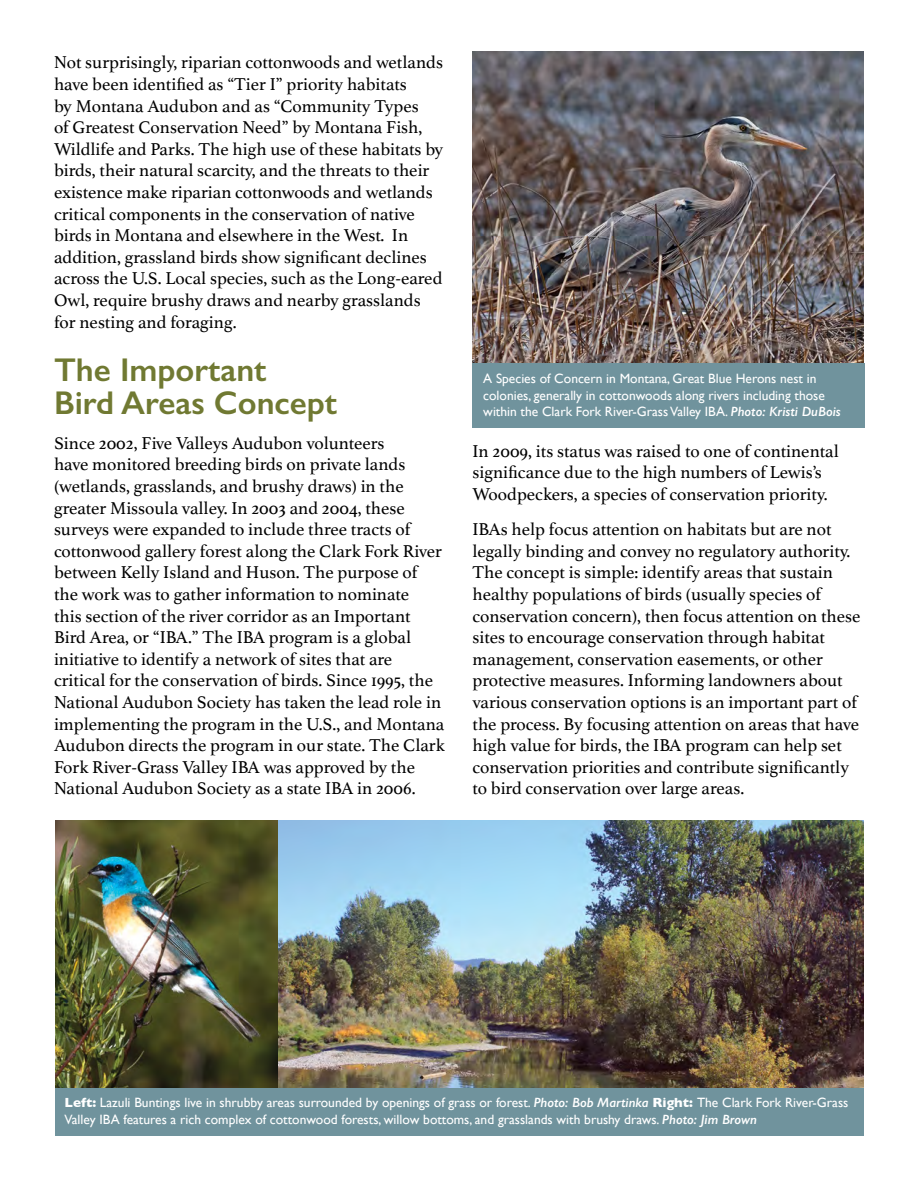
<style>
.page{position:relative;width:918px;height:1188px;background:#fff}
.page>*{position:absolute;margin:0;border:0;box-sizing:border-box;transform-origin:0 0}
.t1{font:600 33px/33px "Gill Sans";color:#707932}
.t2{font:18px/21.6px "Athelas";color:#000}
.t3{font:13.5px/16.5px "Gill Sans";color:#fff}
.s1{font-weight:600;font-style:italic}
.s2{font-weight:700}
</style>
<div class="page">
<img style="left:278px;top:820px;width:586px;height:268px">
<img style="left:472px;top:52px;width:392px;height:311px">
<div style="left:472px;top:363px;width:394px;height:65px;background:#70939d"></div>
<img style="left:55px;top:820px;width:223px;height:296px">
<div style="left:56px;top:1088px;width:808px;height:48px;background:#70939d"></div>
<p class="t2" style="left:54px;top:51px;width:391px">Not surprisingly, riparian cottonwoods and wetlands have been identified as “Tier I” priority habitats<br>by Montana Audubon and as “Community Types<br>of Greatest Conservation Need” by Montana Fish, Wildlife and Parks. The high use of these habitats by birds, their natural scarcity, and the threats to their existence make riparian cottonwoods and wetlands critical components in the conservation of native birds in Montana and elsewhere in the West. In addition, grassland birds show significant declines across the U.S. Local species, such as the Long-eared Owl, require brushy draws and nearby grasslands for nesting and foraging.</p>
<h1 class="t1" style="left:54px;top:353px;width:285px">The Important<br>Bird Areas Concept</h1>
<p class="t2" style="left:54px;top:431px;width:392px">Since 2002, Five Valleys Audubon volunteers<br>have monitored breeding birds on private lands (wetlands, grasslands, and brushy draws) in the greater Missoula valley. In 2003 and 2004, these surveys were expanded to include three tracts of cottonwood gallery forest along the Clark Fork River between Kelly Island and Huson. The purpose of the work was to gather information to nominate<br>this section of the river corridor as an Important Bird Area, or “IBA.” The IBA program is a global initiative to identify a network of sites that are critical for the conservation of birds. Since 1995, the National Audubon Society has taken the lead role in implementing the program in the U.S., and Montana Audubon directs the program in our state. The Clark Fork River-Grass Valley IBA was approved by the National Audubon Society as a state IBA in 2006.</p>
<p class="t2" style="left:472px;top:440px;width:368px">In 2009, its status was raised to one of continental significance due to the high numbers of Lewis’s<br>Woodpeckers, a species of conservation priority.</p>
<p class="t3" style="left:483px;top:370px;width:359px">A Species of Concern in Montana, Great Blue Herons nest in colonies, generally in cottonwoods along rivers including those within the Clark Fork River-Grass Valley IBA. <span class="s1">Photo: Kristi DuBois</span></p>
<p class="t2" style="left:472px;top:518px;width:390px">IBAs help focus attention on habitats but are not legally binding and convey no regulatory authority.<br>The concept is simple: identify areas that sustain healthy populations of birds (usually species of conservation concern), then focus attention on these sites to encourage conservation through habitat management, conservation easements, or other protective measures. Informing landowners about various conservation options is an important part of the process. By focusing attention on areas that have high value for birds, the IBA program can help set conservation priorities and contribute significantly to bird conservation over large areas.</p>
<p class="t3" style="left:64px;top:1094px;width:785px"><span class="s2">Left:</span> Lazuli Buntings live in shrubby areas surrounded by openings of grass or forest. <span class="s1">Photo: Bob Martinka</span> <span class="s2">Right:</span> The Clark Fork River-Grass<br>Valley IBA features a rich complex of cottonwood forests, willow bottoms, and grasslands with brushy draws. <span class="s1">Photo: Jim Brown</span></p>
</div>
